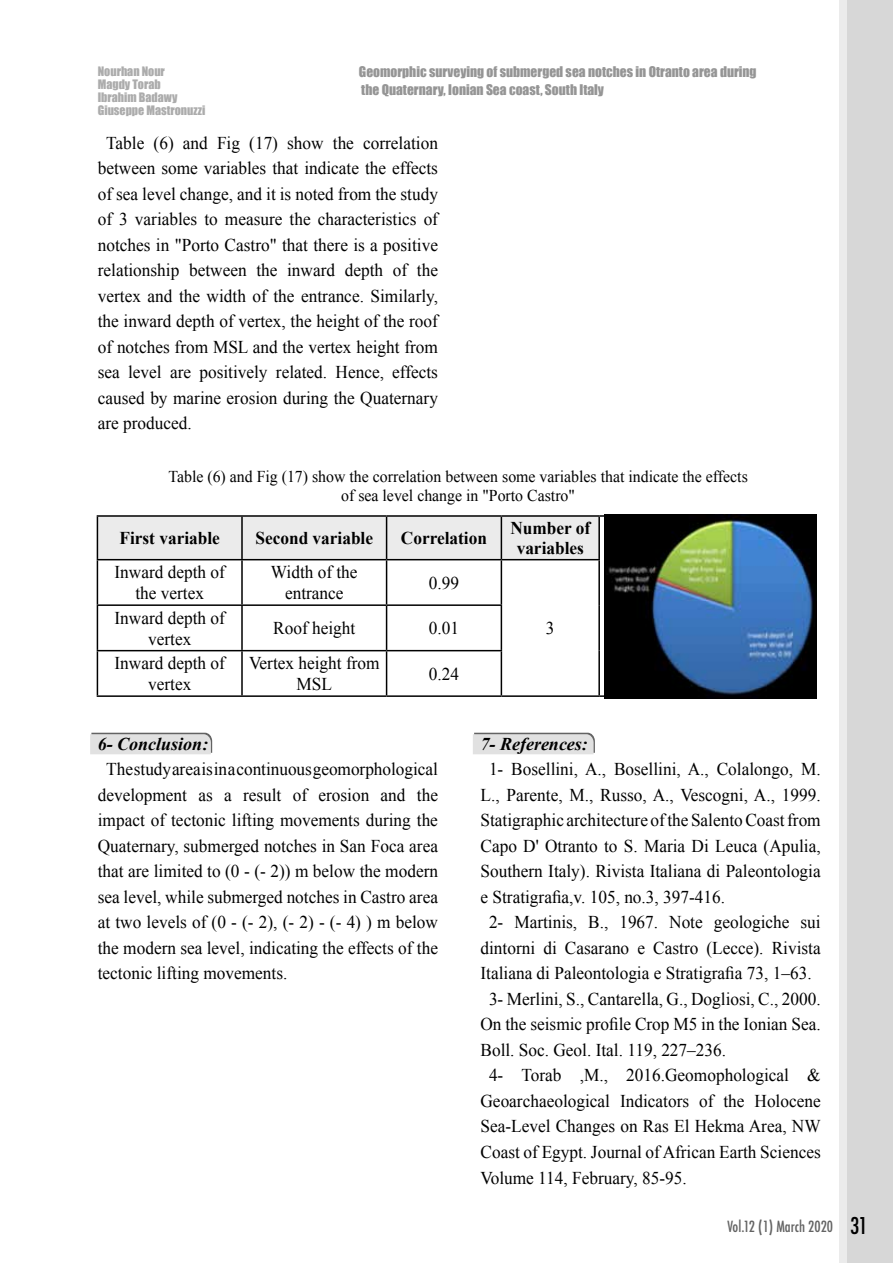
<style>
.page{position:relative;width:893px;height:1263px;background:#fff}
.page>*{position:absolute;margin:0;border:0;box-sizing:border-box;transform-origin:0 0}
.t1{font:18px/25.5px "Times New Roman";color:#000;text-align:center;scale:.96 1}
.t2{font:700 18px/19.5px "Times New Roman";color:#000;text-align:center;scale:.96 1}
.t3{font:italic 700 18px "Times New Roman";color:#000}
.t4{font:16.5px/19.5px "Times New Roman";color:#000;text-align:center;scale:.96 1}
.t5{font:500 condensed 15px "Futura";color:#636363}
.t6{font:13.5px/18px "Impact";color:#959595}
.t7{font:12px/12.8px "Impact";color:#acacac}
.s1{font-size:22.5px;color:#000}
</style>
<div class="page">
<div style="left:839px;top:0;width:54px;height:1263px;background:#ebebeb"></div>
<div style="left:847px;top:0;width:46px;height:1263px;background:#d7d7d7"></div>
<svg style="left:90px;top:733px;width:122px;height:21px;background:#d8d8d8"></svg>
<svg style="left:473px;top:733px;width:122px;height:21px;background:#d8d8d8"></svg>
<div style="left:98px;top:517px;width:500px;height:42px;background:#ebebeb"></div>
<hr style="left:97px;top:515px;width:145px;height:2px;background:#000">
<hr style="left:97px;top:517px;width:1px;height:42px;background:#000">
<hr style="left:242px;top:515px;width:145px;height:2px;background:#000">
<hr style="left:241px;top:517px;width:2px;height:42px;background:#000">
<hr style="left:387px;top:515px;width:114px;height:2px;background:#000">
<hr style="left:386px;top:517px;width:1px;height:42px;background:#000">
<hr style="left:501px;top:515px;width:98px;height:2px;background:#000">
<hr style="left:501px;top:517px;width:1px;height:42px;background:#000">
<hr style="left:599px;top:515px;width:196px;height:2px;background:#000">
<hr style="left:598px;top:517px;width:2px;height:42px;background:#000">
<hr style="left:97px;top:559px;width:145px;height:1px;background:#000">
<hr style="left:97px;top:560px;width:1px;height:44px;background:#000">
<hr style="left:242px;top:559px;width:145px;height:1px;background:#000">
<hr style="left:241px;top:560px;width:2px;height:44px;background:#000">
<hr style="left:387px;top:559px;width:114px;height:1px;background:#000">
<hr style="left:386px;top:560px;width:1px;height:44px;background:#000">
<hr style="left:501px;top:559px;width:99px;height:1px;background:#000">
<hr style="left:501px;top:560px;width:1px;height:44px;background:#000">
<hr style="left:598px;top:560px;width:2px;height:45px;background:#000">
<hr style="left:97px;top:604px;width:145px;height:2px;background:#000">
<hr style="left:97px;top:606px;width:1px;height:44px;background:#000">
<hr style="left:242px;top:604px;width:145px;height:2px;background:#000">
<hr style="left:241px;top:606px;width:2px;height:44px;background:#000">
<hr style="left:387px;top:604px;width:115px;height:2px;background:#000">
<hr style="left:386px;top:606px;width:1px;height:44px;background:#000">
<hr style="left:501px;top:606px;width:1px;height:44px;background:#000">
<hr style="left:598px;top:605px;width:2px;height:46px;background:#000">
<hr style="left:97px;top:650px;width:145px;height:1px;background:#000">
<hr style="left:97px;top:651px;width:1px;height:44px;background:#000">
<hr style="left:242px;top:650px;width:145px;height:1px;background:#000">
<hr style="left:241px;top:651px;width:2px;height:44px;background:#000">
<hr style="left:387px;top:650px;width:115px;height:1px;background:#000">
<hr style="left:386px;top:651px;width:1px;height:44px;background:#000">
<hr style="left:501px;top:651px;width:1px;height:44px;background:#000">
<hr style="left:598px;top:651px;width:2px;height:44px;background:#000">
<hr style="left:97px;top:695px;width:145px;height:2px;background:#000">
<hr style="left:242px;top:695px;width:145px;height:2px;background:#000">
<hr style="left:387px;top:695px;width:114px;height:2px;background:#000">
<hr style="left:501px;top:695px;width:98px;height:2px;background:#000">
<hr style="left:599px;top:695px;width:196px;height:2px;background:#000">
<img style="left:604px;top:515px;width:212px;height:183px">
<p class="t7" style="left:98px;top:65px;width:109px">Nourhan Nour<br>Magdy Torab<br>Ibrahim Badawy<br>Giuseppe Mastronuzzi</p>
<p class="t6" style="left:359px;top:62px;width:399px">Geomorphic surveying of submerged sea notches in Otranto area during the Quaternary, Ionian Sea coast, South Italy</p>
<p class="t1" style="left:98px;top:129px;width:356px;text-align:justify;text-indent:9px">Table (6) and Fig (17) show the correlation between some variables that indicate the effects of sea level change, and it is noted from the study of 3 variables to measure the characteristics of notches in "Porto Castro" that there is a positive relationship between the inward depth of the vertex and the width of the entrance. Similarly, the inward depth of vertex, the height of the roof of notches from MSL and the vertex height from sea level are positively related. Hence, effects caused by marine erosion during the Quaternary are produced.</p>
<p class="t4" style="left:168px;top:466px;width:605px">Table (6) and Fig (17) show the correlation between some variables that indicate the effects of sea level change in "Porto Castro"</p>
<p class="t2" style="left:120px;top:528px;width:106px">First variable</p>
<p class="t2" style="left:255px;top:528px;width:124px">Second variable</p>
<p class="t2" style="left:401px;top:528px;width:91px">Correlation</p>
<p class="t2" style="left:510px;top:518px;width:85px">Number of variables</p>
<p class="t1" style="left:115px;top:561px;width:116px;line-height:21px">Inward depth of the vertex</p>
<p class="t1" style="left:271px;top:561px;width:92px;line-height:21px">Width of the entrance</p>
<p class="t1" style="left:429px;top:570px;width:33px">0.99</p>
<p class="t1" style="left:546px;top:615px;width:10px">3</p>
<p class="t1" style="left:115px;top:607px;width:116px;line-height:21px">Inward depth of vertex</p>
<p class="t1" style="left:273px;top:615px;width:87px">Roof height</p>
<p class="t1" style="left:429px;top:615px;width:33px">0.01</p>
<p class="t1" style="left:115px;top:652px;width:116px;line-height:21px">Inward depth of vertex</p>
<p class="t1" style="left:249px;top:652px;width:137px;line-height:21px">Vertex height from<br>MSL</p>
<p class="t1" style="left:429px;top:661px;width:33px">0.24</p>
<p class="t3" style="left:98px;top:731px;width:112px">6- Conclusion:</p>
<p class="t1" style="left:98px;top:756px;width:356px;text-align:justify;text-indent:9px">The study area is in a continuous geomorphological development as a result of erosion and the impact of tectonic lifting movements during the Quaternary, submerged notches in San Foca area that are limited to (0 - (- 2)) m below the modern sea level, while submerged notches in Castro area at two levels of (0 - (- 2), (- 2) - (- 4) ) m below the modern sea level, indicating the effects of the tectonic lifting movements.</p>
<p class="t3" style="left:480px;top:731px;width:109px">7- References:</p>
<p class="t1" style="left:489px;top:756px;width:347px">1- Bosellini, A., Bosellini, A., Colalongo, M.</p>
<p class="t1" style="left:480px;top:782px;width:356px">L., Parente, M., Russo, A., Vescogni, A., 1999.</p>
<p class="t1" style="left:480px;top:807px;width:356px">Statigraphic architecture of the Salento Coast from</p>
<p class="t1" style="left:480px;top:833px;width:356px">Capo D' Otranto to S. Maria Di Leuca (Apulia,</p>
<p class="t1" style="left:480px;top:858px;width:356px">Southern Italy). Rivista Italiana di Paleontologia</p>
<p class="t1" style="left:480px;top:884px;width:256px">e Stratigrafia,v. 105, no.3, 397-416.</p>
<p class="t1" style="left:489px;top:909px;width:347px">2- Martinis, B., 1967. Note geologiche sui</p>
<p class="t1" style="left:480px;top:935px;width:356px">dintorni di Casarano e Castro (Lecce). Rivista</p>
<p class="t1" style="left:480px;top:960px;width:346px">Italiana di Paleontologia e Stratigrafia 73, 1–63.</p>
<p class="t1" style="left:489px;top:986px;width:347px">3- Merlini, S., Cantarella, G., Dogliosi, C., 2000.</p>
<p class="t1" style="left:480px;top:1011px;width:356px">On the seismic profile Crop M5 in the Ionian Sea.</p>
<p class="t1" style="left:480px;top:1037px;width:257px">Boll. Soc. Geol. Ital. 119, 227–236.</p>
<p class="t1" style="left:489px;top:1062px;width:347px">4- Torab ,M., 2016.Geomophological &amp;</p>
<p class="t1" style="left:480px;top:1088px;width:356px">Geoarchaeological Indicators of the Holocene</p>
<p class="t1" style="left:480px;top:1113px;width:356px">Sea-Level Changes on Ras El Hekma Area, NW</p>
<p class="t1" style="left:480px;top:1139px;width:356px">Coast of Egypt. Journal of African Earth Sciences</p>
<p class="t1" style="left:480px;top:1164px;width:216px">Volume 114, February, 85-95.</p>
<p class="t5" style="left:727px;top:1217px;width:142px">Vol.12 (1) March 2020 <span class="s1">31</span></p>
</div>
